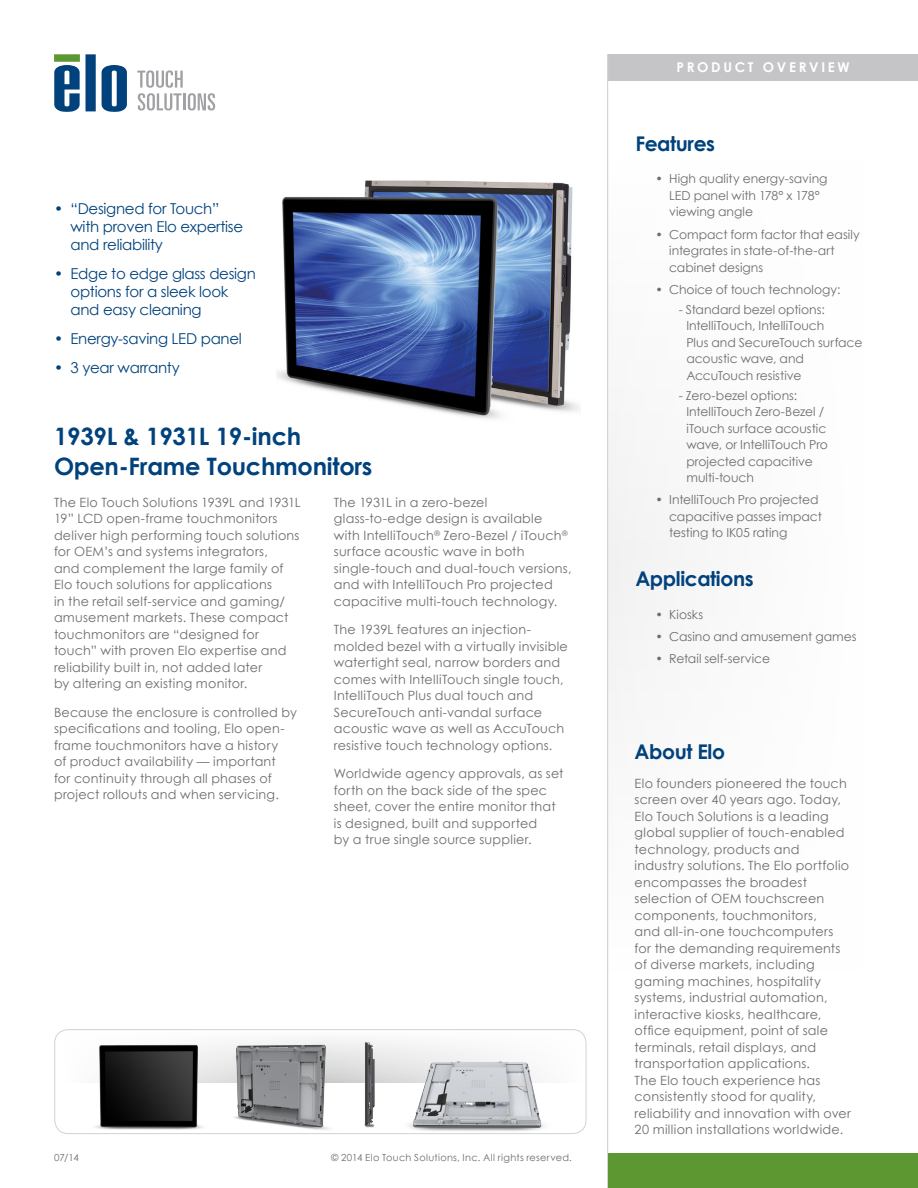
<style>
.page{position:relative;width:918px;height:1188px;background:#fff}
.page>*{position:absolute;margin:0;border:0;box-sizing:border-box;transform-origin:0 0}
.Section_Header{font:700 24px "Century Gothic";letter-spacing:-.01em;color:#01427c}
.Sidebar_-_Header{font:700 20.25px "Century Gothic";letter-spacing:-.02em;color:#01427c}
.Body_Copy_-_Bullets{font:15px/18px "Century Gothic";letter-spacing:-.02em;color:#01427c}
.t1{font:700 13.5px "Century Gothic";letter-spacing:.2em;color:#fff}
.Body_Copy{font:12.75px/16.5px "Century Gothic";letter-spacing:.02em;color:#6c6d70}
.Sidebar_Copy{font:12.75px/16.5px "Century Gothic";letter-spacing:.02em;color:#6c6d70}
.Sidebar_bullets{font:12.3px/16.5px "Century Gothic";color:#6c6d70}
.t2{font:9.75px "Century Gothic";letter-spacing:.03em;color:#6c6d70}
</style>
<div class="page">
<svg style="left:56px;top:1029px;width:531px;height:53px"></svg>
<div style="left:54px;top:1029px;width:532px;height:105px;border:1px solid #d1d2d4;border-radius:13px"></div>
<div style="left:608px;top:54px;width:310px;height:27px;background:#c5c5c7"></div>
<img style="left:276px;top:180px;width:304px;height:239px">
<img style="left:404px;top:1035px;width:148px;height:99px">
<img style="left:85px;top:1034px;width:127px;height:100px">
<img style="left:224px;top:1039px;width:115px;height:95px">
<img style="left:356px;top:1038px;width:26px;height:90px">
<hr style="left:607px;top:54px;width:1px;height:1134px;background:#d1d2d4">
<div style="left:608px;top:1153px;width:310px;height:35px;background:#5c9731"></div>
<svg style="left:86px;top:54px;width:10px;height:57px"></svg>
<svg style="left:54px;top:65px;width:26px;height:47px"></svg>
<svg style="left:102px;top:65px;width:25px;height:47px"></svg>
<div style="left:54px;top:54px;width:26px;height:8px;background:#5c9731"></div>
<svg style="left:137px;top:70px;width:78px;height:41px"></svg>
<p class="Body_Copy_-_Bullets" style="left:70px;top:200px;width:174px;text-indent:-16px">• “Designed for Touch” with proven Elo expertise and reliability</p>
<p class="Body_Copy_-_Bullets" style="left:70px;top:264px;width:187px;text-indent:-16px">• Edge to edge glass design options for a sleek look and easy cleaning</p>
<p class="Body_Copy_-_Bullets" style="left:54px;top:329px;width:189px">• Energy-saving LED panel</p>
<p class="Body_Copy_-_Bullets" style="left:54px;top:358px;width:127px">• 3 year warranty</p>
<p class="Section_Header" style="left:54px;top:421px;width:249px">1939L &amp; 1931L 19-inch</p>
<p class="Section_Header" style="left:54px;top:451px;width:320px">Open-Frame Touchmonitors</p>
<p class="Body_Copy" style="left:54px;top:494px;width:248px">The Elo Touch Solutions 1939L and 1931L 19” LCD open-frame touchmonitors deliver high performing touch solutions for OEM’s and systems integrators,<br>and complement the large family of Elo touch solutions for applications<br>in the retail self-service and gaming/ amusement markets. These compact touchmonitors are “designed for touch” with proven Elo expertise and reliability built in, not added later<br>by altering an existing monitor.</p>
<p class="Body_Copy" style="left:54px;top:704px;width:244px">Because the enclosure is controlled by specifications and tooling, Elo open&shy;frame touchmonitors have a history<br>of product availability — important<br>for continuity through all phases of project rollouts and when servicing.</p>
<p class="Body_Copy" style="left:334px;top:494px;width:239px">The 1931L in a zero-bezel glass-to-edge design is available with IntelliTouch<sup>®</sup> Zero-Bezel / iTouch<sup>® </sup>surface acoustic wave in both single-touch and dual-touch versions, and with IntelliTouch Pro projected capacitive multi-touch technology.</p>
<p class="Body_Copy" style="left:334px;top:621px;width:235px">The 1939L features an injection&shy;molded bezel with a virtually invisible watertight seal, narrow borders and comes with IntelliTouch single touch, IntelliTouch Plus dual touch and SecureTouch anti-vandal surface acoustic wave as well as AccuTouch resistive touch technology options.</p>
<p class="Body_Copy" style="left:334px;top:765px;width:231px">Worldwide agency approvals, as set forth on the back side of the spec sheet, cover the entire monitor that is designed, built and supported<br>by a true single source supplier.</p>
<p class="t2" style="left:54px;top:1151px;width:26px">07/14</p>
<p class="t2" style="left:331px;top:1151px;width:242px">© 2014 Elo Touch Solutions, Inc. All rights reserved.</p>
<p class="t1" style="left:676px;top:58px;width:175px">PRODUCT OVERVIEW</p>
<p class="Sidebar_-_Header" style="left:635px;top:131px;width:81px">Features</p>
<p class="Sidebar_bullets" style="left:669px;top:170px;width:160px;text-indent:-14px">• High quality energy-saving<br>LED panel with 178° x 178° viewing angle</p>
<p class="Sidebar_bullets" style="left:669px;top:226px;width:192px;text-indent:-14px">• Compact form factor that easily integrates in state-of-the-art cabinet designs</p>
<p class="Sidebar_bullets" style="left:656px;top:281px;width:186px">• Choice of touch technology:</p>
<p class="Sidebar_bullets" style="left:686px;top:301px;width:178px;text-indent:-7px">- Standard bezel options:<br>IntelliTouch, IntelliTouch<br>Plus and SecureTouch surface acoustic wave, and<br>AccuTouch resistive</p>
<p class="Sidebar_bullets" style="left:686px;top:387px;width:143px;text-indent:-7px">- Zero-bezel options:<br>IntelliTouch Zero-Bezel / iTouch surface acoustic wave, or IntelliTouch Pro projected capacitive multi-touch</p>
<p class="Sidebar_bullets" style="left:669px;top:492px;width:154px;text-indent:-14px">• IntelliTouch Pro projected capacitive passes impact testing to IK05 rating</p>
<p class="Sidebar_-_Header" style="left:635px;top:566px;width:120px">Applications</p>
<p class="Sidebar_bullets" style="left:656px;top:606px;width:49px">• Kiosks</p>
<p class="Sidebar_bullets" style="left:656px;top:628px;width:202px">• Casino and amusement games</p>
<p class="Sidebar_bullets" style="left:656px;top:650px;width:116px">• Retail self-service</p>
<p class="Sidebar_-_Header" style="left:635px;top:739px;width:92px">About Elo</p>
<p class="Sidebar_Copy" style="left:635px;top:775px;width:218px">Elo founders pioneered the touch screen over 40 years ago. Today,<br>Elo Touch Solutions is a leading global supplier of touch-enabled technology, products and industry solutions. The Elo portfolio encompasses the broadest selection of OEM touchscreen components, touchmonitors,<br>and all-in-one touchcomputers for the demanding requirements of diverse markets, including gaming machines, hospitality systems, industrial automation, interactive kiosks, healthcare, office equipment, point of sale terminals, retail displays, and transportation applications.<br>The Elo touch experience has consistently stood for quality, reliability and innovation with over<br>20 million installations worldwide.</p>
</div>
